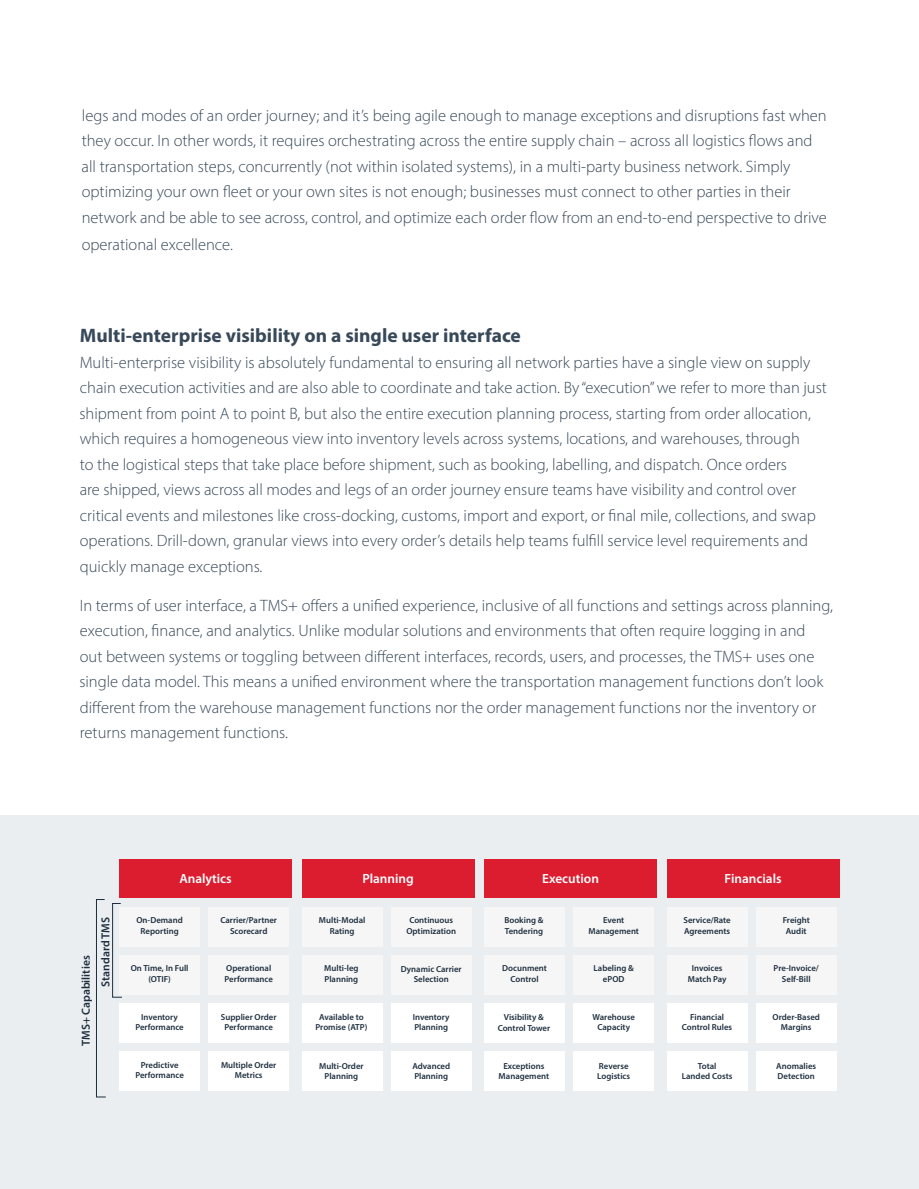
<style>
.page{position:relative;width:919px;height:1189px;background:#fff}
.page>*{position:absolute;margin:0;border:0;box-sizing:border-box;transform-origin:0 0}
.t1{font:700 19.5px "Myriad Pro";color:#374858}
.Body_Copy{font:300 16.5px/25.5px "Myriad Pro";color:#374858}
.t2{font:600 13.35px "Myriad Pro";color:#fff}
.t3{font:600 11.7px "Myriad Pro";color:#1e2e3e}
.t4{font:600 8.7px/10.5px "Myriad Pro";color:#1e2e3e;text-align:center}
</style>
<div class="page">
<div style="left:0;top:815px;width:918px;height:373px;background:#ebeef0"></div>
<div style="left:119px;top:858px;width:173px;height:39px;background:#db1d2f"></div>
<div style="left:301px;top:858px;width:173px;height:39px;background:#db1d2f"></div>
<div style="left:484px;top:858px;width:173px;height:39px;background:#db1d2f"></div>
<div style="left:666px;top:858px;width:173px;height:39px;background:#db1d2f"></div>
<div style="left:119px;top:907px;width:81px;height:39px;background:#f6f6f6"></div>
<div style="left:208px;top:907px;width:81px;height:39px;background:#f6f6f6"></div>
<div style="left:119px;top:955px;width:81px;height:39px;background:#f6f6f6"></div>
<div style="left:208px;top:955px;width:81px;height:39px;background:#f6f6f6"></div>
<div style="left:119px;top:1003px;width:81px;height:39px;background:#fff"></div>
<div style="left:208px;top:1003px;width:81px;height:39px;background:#fff"></div>
<div style="left:119px;top:1051px;width:81px;height:39px;background:#fff"></div>
<div style="left:208px;top:1051px;width:81px;height:39px;background:#fff"></div>
<div style="left:301px;top:907px;width:81px;height:39px;background:#f6f6f6"></div>
<div style="left:390px;top:907px;width:81px;height:39px;background:#f6f6f6"></div>
<div style="left:301px;top:955px;width:81px;height:39px;background:#f6f6f6"></div>
<div style="left:390px;top:955px;width:81px;height:39px;background:#f6f6f6"></div>
<div style="left:301px;top:1003px;width:81px;height:39px;background:#fff"></div>
<div style="left:390px;top:1003px;width:81px;height:39px;background:#fff"></div>
<div style="left:301px;top:1051px;width:81px;height:39px;background:#fff"></div>
<div style="left:390px;top:1051px;width:81px;height:39px;background:#fff"></div>
<div style="left:484px;top:907px;width:81px;height:39px;background:#f6f6f6"></div>
<div style="left:573px;top:907px;width:81px;height:39px;background:#f6f6f6"></div>
<div style="left:484px;top:955px;width:81px;height:39px;background:#f6f6f6"></div>
<div style="left:573px;top:955px;width:81px;height:39px;background:#f6f6f6"></div>
<div style="left:484px;top:1003px;width:81px;height:39px;background:#fff"></div>
<div style="left:573px;top:1003px;width:81px;height:39px;background:#fff"></div>
<div style="left:484px;top:1051px;width:81px;height:39px;background:#fff"></div>
<div style="left:573px;top:1051px;width:81px;height:39px;background:#fff"></div>
<div style="left:666px;top:907px;width:81px;height:39px;background:#f6f6f6"></div>
<div style="left:755px;top:907px;width:81px;height:39px;background:#f6f6f6"></div>
<div style="left:666px;top:955px;width:81px;height:39px;background:#f6f6f6"></div>
<div style="left:755px;top:955px;width:81px;height:39px;background:#f6f6f6"></div>
<div style="left:666px;top:1003px;width:81px;height:39px;background:#fff"></div>
<div style="left:755px;top:1003px;width:81px;height:39px;background:#fff"></div>
<div style="left:666px;top:1051px;width:81px;height:39px;background:#fff"></div>
<div style="left:755px;top:1051px;width:81px;height:39px;background:#fff"></div>
<svg style="left:112px;top:903px;width:10px;height:94px"></svg>
<svg style="left:96px;top:899px;width:10px;height:198px"></svg>
<p class="Body_Copy" style="left:82px;top:102px;width:746px">legs and modes of an order journey; and it’s being agile enough to manage exceptions and disruptions fast when they occur. In other words, it requires orchestrating across the entire supply chain – across all logistics flows and all transportation steps, concurrently (not within isolated systems), in a multi-party business network. Simply optimizing your own fleet or your own sites is not enough; businesses must connect to other parties in their network and be able to see across, control, and optimize each order flow from an end-to-end perspective to drive</p>
<p class="Body_Copy" style="left:82px;top:231px;width:153px">operational excellence.</p>
<h4 class="t1" style="left:80px;top:323px;width:442px">Multi-enterprise visibility on a single user interface</h4>
<p class="Body_Copy" style="left:79px;top:349px;width:749px">Multi-enterprise visibility is absolutely fundamental to ensuring all network parties have a single view on supply chain execution activities and are also able to coordinate and take action. By “execution” we refer to more than just shipment from point A to point B, but also the entire execution planning process, starting from order allocation, which requires a homogeneous view into inventory levels across systems, locations, and warehouses, through<br>to the logistical steps that take place before shipment, such as booking, labelling, and dispatch. Once orders<br>are shipped, views across all modes and legs of an order journey ensure teams have visibility and control over critical events and milestones like cross-docking, customs, import and export, or final mile, collections, and swap operations. Drill-down, granular views into every order’s details help teams fulfill service level requirements and quickly manage exceptions.</p>
<p class="Body_Copy" style="left:79px;top:592px;width:755px">In terms of user interface, a TMS+ offers a unified experience, inclusive of all functions and settings across planning, execution, finance, and analytics. Unlike modular solutions and environments that often require logging in and<br>out between systems or toggling between different interfaces, records, users, and processes, the TMS+ uses one single data model. This means a unified environment where the transportation management functions don’t look different from the warehouse management functions nor the order management functions nor the inventory or returns management functions.</p>
<p class="t3" style="left:78px;top:1045px;width:92px;rotate:-90deg">TMS+ Capabilities</p>
<p class="t3" style="left:98px;top:986px;width:71px;rotate:-90deg">Standard TMS</p>
<p class="t2" style="left:179px;top:870px;width:54px">Analytics</p>
<p class="t2" style="left:362px;top:870px;width:53px">Planning</p>
<p class="t2" style="left:542px;top:870px;width:58px">Execution</p>
<p class="t2" style="left:724px;top:870px;width:58px">Financials</p>
<p class="t4" style="left:136px;top:914px;width:48px">On-Demand<br>Reporting</p>
<p class="t4" style="left:782px;top:914px;width:29px">Freight<br>Audit</p>
<p class="t4" style="left:773px;top:962px;width:47px">Pre-Invoice/<br>Self-Bill</p>
<p class="t4" style="left:220px;top:914px;width:58px">Carrier/Partner<br>Scorecard</p>
<p class="t4" style="left:319px;top:914px;width:48px">Multi-Modal<br>Rating</p>
<p class="t4" style="left:324px;top:962px;width:36px;text-align:left">Multi-leg<br>Planning</p>
<p class="t4" style="left:504px;top:914px;width:41px;text-align:left">Booking &amp;<br>Tendering</p>
<p class="t4" style="left:502px;top:962px;width:46px">Docunment<br>Control</p>
<p class="t4" style="left:497px;top:1011px;width:54px">Visibility &amp;<br>Control Tower</p>
<p class="t4" style="left:592px;top:1011px;width:44px">Warehouse<br>Capacity</p>
<p class="t4" style="left:682px;top:1011px;width:52px">Financial<br>Control Rules</p>
<p class="t4" style="left:681px;top:1060px;width:52px">Total<br>Landed Costs</p>
<p class="t4" style="left:683px;top:914px;width:49px;text-align:left">Service/Rate<br>Agreements</p>
<p class="t4" style="left:687px;top:962px;width:40px">Invoices<br>Match Pay</p>
<p class="t4" style="left:406px;top:914px;width:51px">Continuous<br>Optimization</p>
<p class="t4" style="left:401px;top:963px;width:62px">Dynamic Carrier<br>Selection</p>
<p class="t4" style="left:588px;top:914px;width:52px">Event<br>Management</p>
<p class="t4" style="left:593px;top:962px;width:42px">Labeling &amp; ePOD</p>
<p class="t4" style="left:224px;top:962px;width:50px;text-align:left">Operational<br>Performance</p>
<p class="t4" style="left:131px;top:962px;width:59px">On Time, In Full (OTIF)</p>
<p class="t4" style="left:772px;top:1011px;width:49px">Order-Based<br>Margins</p>
<p class="t4" style="left:776px;top:1060px;width:41px;text-align:left">Anomalies<br>Detection</p>
<p class="t4" style="left:135px;top:1011px;width:50px">Inventory<br>Performance</p>
<p class="t4" style="left:221px;top:1011px;width:57px">Supplier Order<br>Performance</p>
<p class="t4" style="left:315px;top:1011px;width:53px">Available to<br>Promise (ATP)</p>
<p class="t4" style="left:413px;top:1011px;width:38px;text-align:left">Inventory<br>Planning</p>
<p class="t4" style="left:319px;top:1060px;width:46px">Multi-Order<br>Planning</p>
<p class="t4" style="left:412px;top:1060px;width:39px;text-align:left">Advanced<br>Planning</p>
<p class="t4" style="left:135px;top:1059px;width:50px">Predictive<br>Performance</p>
<p class="t4" style="left:221px;top:1059px;width:57px">Multiple Order<br>Metrics</p>
<p class="t4" style="left:498px;top:1060px;width:52px">Exceptions<br>Management</p>
<p class="t4" style="left:597px;top:1060px;width:34px;text-align:left">Reverse<br>Logistics</p>
</div>
